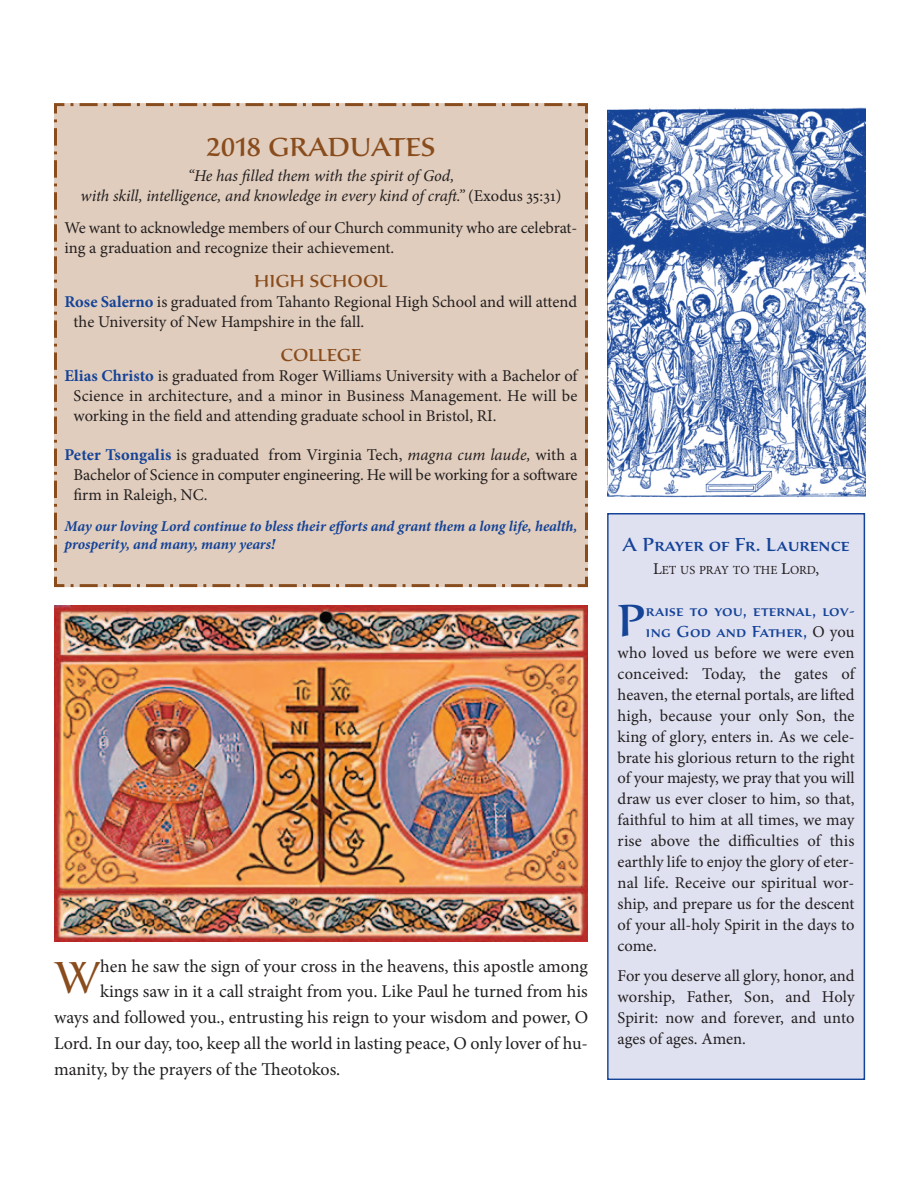
<style>
.page{position:relative;width:918px;height:1188px;background:#fff}
.page>*{position:absolute;margin:0;border:0;box-sizing:border-box;transform-origin:0 0}
.t1{font:500 46.35px "Sava Pro";color:#154398}
.t2{font:46.2px "Sava Pro";color:#894c1d}
.t3{font:500 27px "Sava Pro";letter-spacing:-.01em;color:#894c1d}
.t4{font:500 19.5px "Sava Pro";color:#154398}
.t5{font:18px "Minion Pro";color:#231f20}
.t6{font:500 18px "Sava Pro";letter-spacing:-.005em;color:#894c1d}
.t7{font:16.5px/19.8px "Minion Pro";color:#231f20;text-align:justify}
.t8{font:italic 16.5px/19.8px "Minion Pro";letter-spacing:-.005em;color:#231f20;text-align:center}
.t9{font:500 16.5px "Sava Pro";letter-spacing:.005em;color:#154398}
.t10{font:italic 700 15px/18px "Minion Pro";color:#154398}
.t11{font:12.3px "Minion Pro";color:#231f20}
.s1{font-style:normal}
.s2{font-weight:700;color:#154398}
.s3{font-style:italic}
.s4{font-size:16.5px}
.s5{font-family:"Minion Pro";font-weight:400;color:#231f20}
</style>
<div class="page">
<div style="left:54px;top:103px;width:534px;height:485px;background:#e0cdbd"></div>
<img style="left:607px;top:107px;width:258px;height:391px">
<div style="left:609px;top:514px;width:255px;height:564px;background:#dfe1f0"></div>
<div style="left:607px;top:513px;width:258px;height:567px;border:2px solid #154398"></div>
<div style="left:54px;top:604px;width:534px;height:344px;background:linear-gradient(to right,#fff,#fff)"></div>
<img style="left:54px;top:605px;width:534px;height:336px">
<p class="t3" style="left:207px;top:131px;width:230px">2018 GRADUATES</p>
<p class="t8" style="left:81px;top:168px;width:482px">“He has filled them with the spirit of God,<br>with skill, intelligence, and knowledge in every kind of craft.” <span class="s1">(Exodus 35:31)</span></p>
<p class="t7" style="left:64px;top:220px;width:514px">We want to acknowledge members of our Church community who are celebrat&shy;ing a graduation and recognize their achievement.</p>
<p class="t6" style="left:254px;top:270px;width:135px">HIGH SCHOOL</p>
<p class="t7" style="left:74px;top:294px;width:505px;text-indent:-9px"><span class="s2">Rose Salerno</span> is graduated from Tahanto Regional High School and will attend the University of New Hampshire in the fall.</p>
<p class="t6" style="left:281px;top:344px;width:82px">COLLEGE</p>
<p class="t7" style="left:74px;top:367px;width:506px;text-indent:-9px"><span class="s2">Elias Christo</span> is graduated from Roger Williams University with a Bachelor of Science in architecture, and a minor in Business Management. He will be working in the field and attending graduate school in Bristol, RI.</p>
<p class="t7" style="left:74px;top:447px;width:506px;text-indent:-9px"><span class="s2">Peter Tsongalis</span> is graduated from Virginia Tech, <span class="s3">magna cum laude,</span> with a Bachelor of Science in computer engineering. He will be working for a software firm in Raleigh, NC.</p>
<p class="t10" style="left:64px;top:519px;width:515px">May our loving Lord continue to bless their efforts and grant them a long life, health, prosperity, and many, many years!</p>
<p class="t2" style="left:54px;top:950px;width:48px">W</p>
<p class="t5" style="left:100px;top:959px;width:489px">hen he saw the sign of your cross in the heavens, this apostle among</p>
<p class="t5" style="left:100px;top:985px;width:489px">kings saw in it a call straight from you. Like Paul he turned from his</p>
<p class="t5" style="left:54px;top:1011px;width:536px">ways and followed you., entrusting his reign to your wisdom and power, O</p>
<p class="t5" style="left:54px;top:1036px;width:536px">Lord. In our day, too, keep all the world in lasting peace, O only lover of hu-</p>
<p class="t5" style="left:54px;top:1062px;width:288px">manity, by the prayers of the Theotokos.</p>
<p class="t4" style="left:623px;top:533px;width:229px">A Prayer of Fr. Laurence</p>
<p class="t11" style="left:653px;top:565px;width:168px"><span class="s4">L</span>ET US PRAY TO THE <span class="s4">L</span>ORD<span class="s4">,</span></p>
<p class="t1" style="left:618px;top:592px;width:30px">P</p>
<p class="t9" style="left:646px;top:600px;width:210px">raise to you, eternal, lov-</p>
<p class="t9" style="left:646px;top:621px;width:210px">ing God and Father, <span class="s5">O you</span></p>
<p class="t7" style="left:618px;top:644px;width:239px">who loved us before we were even</p>
<p class="t7" style="left:618px;top:665px;width:239px">conceived: Today, the gates of</p>
<p class="t7" style="left:618px;top:686px;width:238px">heaven, the eternal portals, are lifted</p>
<p class="t7" style="left:618px;top:707px;width:238px">high, because your only Son, the</p>
<p class="t7" style="left:618px;top:728px;width:238px">king of glory, enters in. As we cele-</p>
<p class="t7" style="left:618px;top:749px;width:239px">brate his glorious return to the right</p>
<p class="t7" style="left:618px;top:770px;width:239px">of your majesty, we pray that you will</p>
<p class="t7" style="left:618px;top:791px;width:239px">draw us ever closer to him, so that,</p>
<p class="t7" style="left:618px;top:812px;width:238px">faithful to him at all times, we may</p>
<p class="t7" style="left:618px;top:833px;width:238px">rise above the difficulties of this</p>
<p class="t7" style="left:618px;top:854px;width:238px">earthly life to enjoy the glory of eter-</p>
<p class="t7" style="left:618px;top:875px;width:238px">nal life. Receive our spiritual wor-</p>
<p class="t7" style="left:618px;top:896px;width:239px">ship, and prepare us for the descent</p>
<p class="t7" style="left:618px;top:917px;width:238px">of your all-holy Spirit in the days to</p>
<p class="t7" style="left:618px;top:938px;width:41px">come.</p>
<p class="t7" style="left:618px;top:967px;width:238px;line-height:21px">For you deserve all glory, honor, and worship, Father, Son, and Holy Spirit: now and forever, and unto ages of ages. Amen.</p>
</div>
